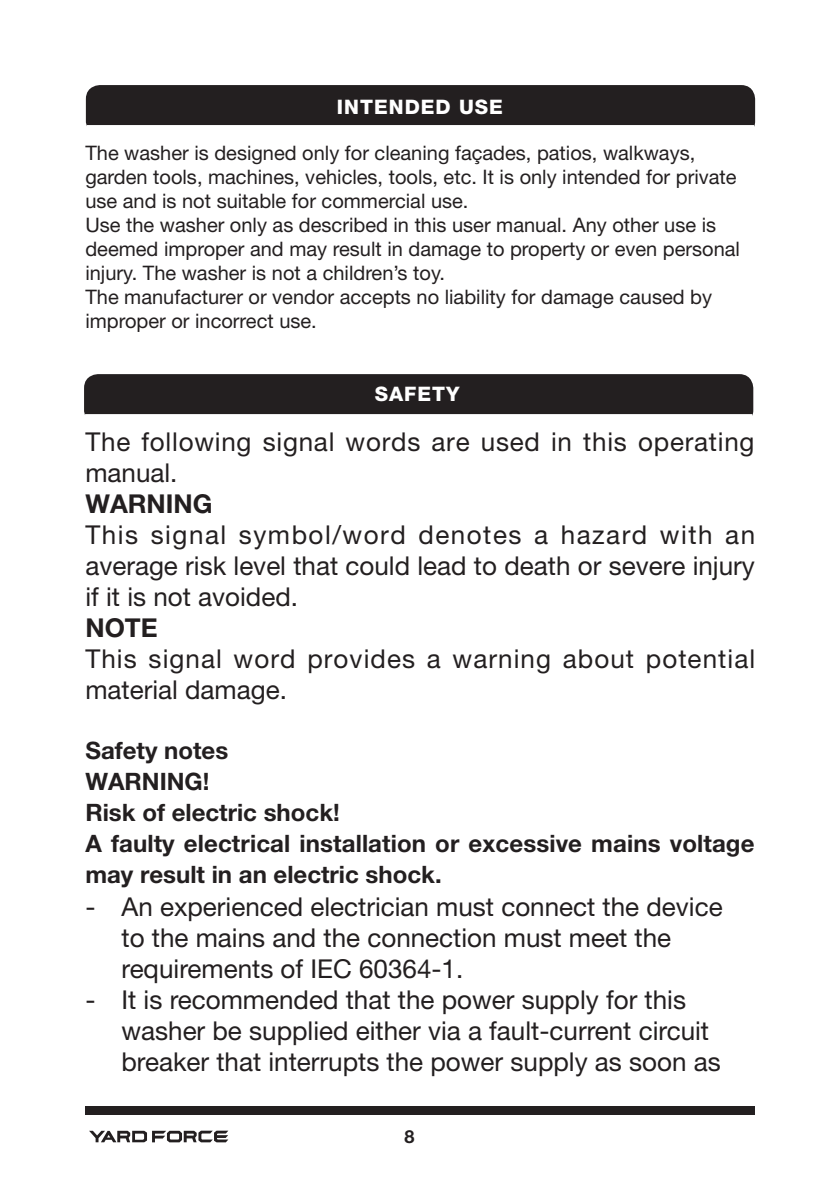
<style>
.page{position:relative;width:840px;height:1191px;background:#fff}
.page>*{position:absolute;margin:0;border:0;box-sizing:border-box;transform-origin:0 0}
.t1{font:26px/31px "Helvetica Neue LT Std";color:#231f20}
.t2{font:26px/31px "Helvetica Neue LT Pro";letter-spacing:.03em;color:#231f20}
.t3{font:700 26px "Helvetica Neue LT Pro";color:#231f20}
.t4{font:700 24px/31px "Helvetica Neue LT Pro";color:#231f20}
.t5{font:20px/24px "Helvetica Neue LT Std";color:#231f20}
.t6{font:800 20px "Helvetica Neue LT Pro";letter-spacing:.05em;color:#fff}
.t7{font:700 18px "Helvetica Neue LT Pro";color:#231f20}
</style>
<div class="page">
<div style="left:85px;top:1106px;width:669px;height:8px;background:#231f20"></div>
<svg style="left:89px;top:1130px;width:139px;height:12px"></svg>
<div style="left:86px;top:85px;width:668px;height:41px;background:#231f20"></div>
<div style="left:84px;top:374px;width:668px;height:41px;background:#231f20"></div>
<p class="t6" style="left:337px;top:95px;width:167px">INTENDED USE</p>
<p class="t5" style="left:85px;top:141px;width:652px">The washer is designed only for cleaning façades, patios, walkways, garden tools, machines, vehicles, tools, etc. It is only intended for private use and is not suitable for commercial use.</p>
<p class="t5" style="left:85px;top:213px;width:655px">Use the washer only as described in this user manual. Any other use is deemed improper and may result in damage to property or even personal injury. The washer is not a children’s toy.</p>
<p class="t5" style="left:85px;top:285px;width:628px">The manufacturer or vendor accepts no liability for damage caused by improper or incorrect use.</p>
<p class="t6" style="left:374px;top:382px;width:86px">SAFETY</p>
<p class="t2" style="left:85px;top:426px;width:670px">The following signal words are used in this operating manual.</p>
<p class="t3" style="left:85px;top:488px;width:129px">WARNING</p>
<p class="t2" style="left:85px;top:519px;width:671px;text-align:justify">This signal symbol/word denotes a hazard with an average risk level that could lead to death or severe injury if it is not avoided.</p>
<p class="t3" style="left:85px;top:612px;width:74px">NOTE</p>
<p class="t2" style="left:85px;top:643px;width:670px">This signal word provides a warning about potential material damage.</p>
<p class="t4" style="left:85px;top:735px;width:144px">Safety notes</p>
<p class="t4" style="left:85px;top:766px;width:125px">WARNING!</p>
<p class="t4" style="left:85px;top:797px;width:256px">Risk of electric shock!</p>
<p class="t4" style="left:85px;top:828px;width:670px">A faulty electrical installation or excessive mains voltage may result in an electric shock.</p>
<p class="t1" style="left:121px;top:890px;width:602px;text-indent:-36px">- An experienced electrician must connect the device to the mains and the connection must meet the requirements of IEC 60364-1.</p>
<p class="t1" style="left:121px;top:983px;width:600px;text-indent:-36px">- It is recommended that the power supply for this washer be supplied either via a fault-current circuit breaker that interrupts the power supply as soon as</p>
<p class="t7" style="left:404px;top:1125px;width:12px">8</p>
</div>
